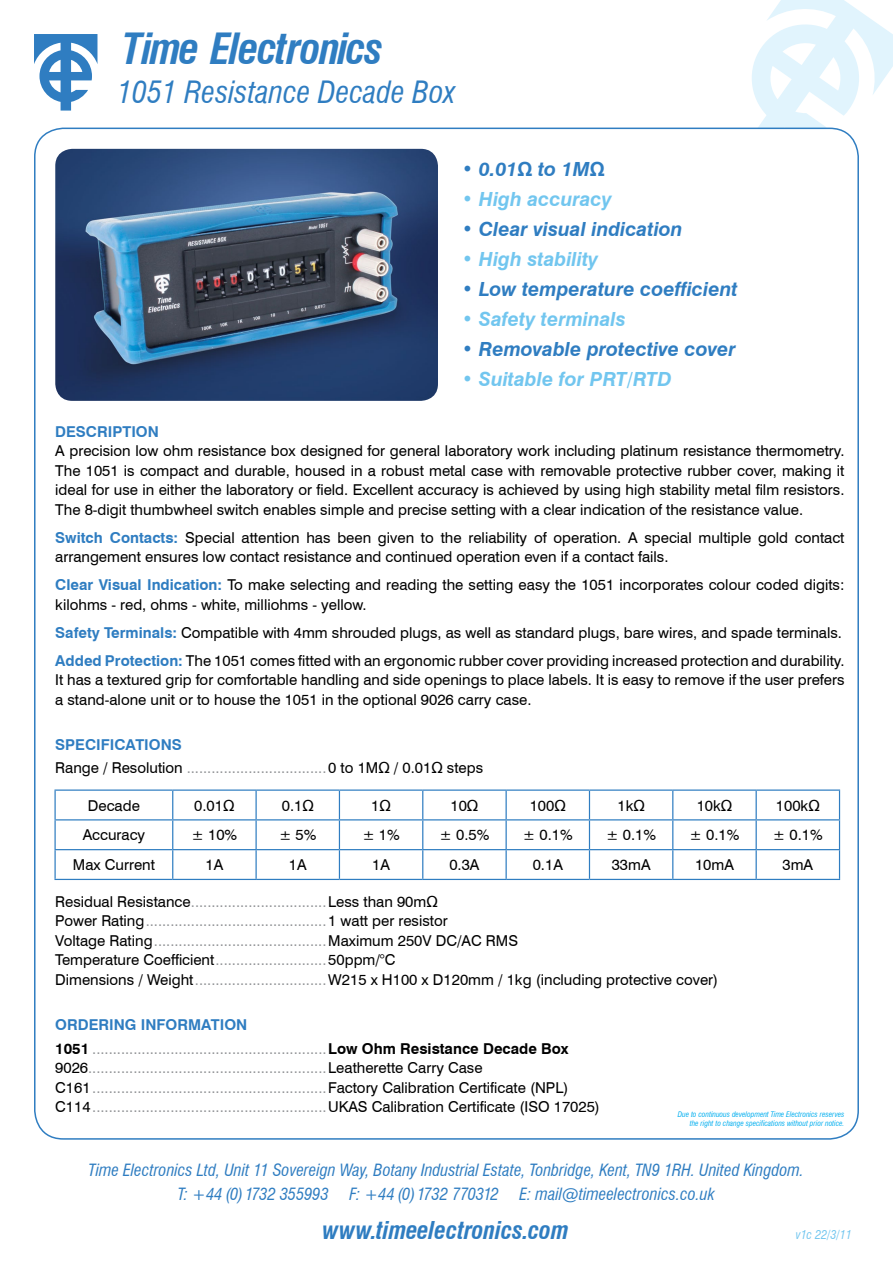
<style>
.page{position:relative;width:893px;height:1263px;background:#fff}
.page>*{position:absolute;margin:0;border:0;box-sizing:border-box;transform-origin:0 0}
.t1{font:italic 700 condensed 42px "Swiss 721 BT";letter-spacing:-.035em;color:#2f7dc1}
.t2{font:italic condensed 30px "Swiss 721 BT";color:#2f7dc1}
.t3{font:italic 700 condensed 24px "Swiss 721 BT";color:#2f7dc1}
.t4{font:italic 700 19.5px "Swiss 721 BT";color:#2f7dc1}
.t5{font:italic 700 19.5px "Swiss 721 BT";color:#72c6ef}
.t6{font:italic condensed 16.5px "Swiss 721 BT";color:#2f7dc1}
.t7{font:italic condensed 16.5px "Swiss 721 BT";letter-spacing:-.02em;color:#2f7dc1}
.t8{font:15px/19.5px "Swiss 721 BT";color:#000}
.t9{font:15px/19.5px "Swiss 721 BT";color:#939598}
.t10{font:700 15px "Swiss 721 BT";color:#2f7dc1}
.t11{font:italic condensed 12px "Swiss 721 BT";color:#72c6ef}
.t12{font:italic condensed 7.5px/9px "Swiss 721 BT";color:#00aeef;text-align:right}
.s1{font-weight:700;color:#2f7dc1}
.s2{color:#000}
.s3{color:#939598}
.s4{font-weight:700;color:#000}
</style>
<div class="page">
<svg style="left:746px;top:0;width:147px;height:142px"></svg>
<svg style="left:34px;top:34px;width:63px;height:77px"></svg>
<div style="left:35px;top:128px;width:823px;height:1011px;background:#fff;border-radius:29px"></div>
<img style="left:55px;top:149px;width:383px;height:252px">
<hr style="left:54px;top:791px;width:2px;height:28px;background:#2f7dc1">
<hr style="left:54px;top:789px;width:119px;height:2px;background:#2f7dc1">
<hr style="left:173px;top:789px;width:83px;height:2px;background:#2f7dc1">
<hr style="left:54px;top:879px;width:119px;height:1px;background:#2f7dc1">
<hr style="left:173px;top:879px;width:83px;height:1px;background:#2f7dc1">
<hr style="left:255px;top:791px;width:2px;height:28px;background:#2f7dc1">
<hr style="left:256px;top:789px;width:83px;height:2px;background:#2f7dc1">
<hr style="left:256px;top:879px;width:83px;height:1px;background:#2f7dc1">
<hr style="left:339px;top:879px;width:84px;height:1px;background:#2f7dc1">
<hr style="left:423px;top:879px;width:83px;height:1px;background:#2f7dc1">
<hr style="left:506px;top:879px;width:83px;height:1px;background:#2f7dc1">
<hr style="left:589px;top:879px;width:84px;height:1px;background:#2f7dc1">
<hr style="left:673px;top:879px;width:83px;height:1px;background:#2f7dc1">
<hr style="left:756px;top:879px;width:84px;height:1px;background:#2f7dc1">
<hr style="left:339px;top:789px;width:84px;height:2px;background:#2f7dc1">
<hr style="left:423px;top:789px;width:83px;height:2px;background:#2f7dc1">
<hr style="left:505px;top:791px;width:2px;height:28px;background:#2f7dc1">
<hr style="left:506px;top:789px;width:83px;height:2px;background:#2f7dc1">
<hr style="left:589px;top:789px;width:84px;height:2px;background:#2f7dc1">
<hr style="left:673px;top:789px;width:83px;height:2px;background:#2f7dc1">
<hr style="left:756px;top:789px;width:84px;height:2px;background:#2f7dc1">
<hr style="left:54px;top:820px;width:2px;height:29px;background:#2f7dc1">
<hr style="left:54px;top:819px;width:119px;height:1px;background:#2f7dc1">
<hr style="left:173px;top:819px;width:83px;height:1px;background:#2f7dc1">
<hr style="left:255px;top:820px;width:2px;height:29px;background:#2f7dc1">
<hr style="left:256px;top:819px;width:83px;height:1px;background:#2f7dc1">
<hr style="left:339px;top:819px;width:84px;height:1px;background:#2f7dc1">
<hr style="left:423px;top:819px;width:83px;height:1px;background:#2f7dc1">
<hr style="left:505px;top:820px;width:2px;height:29px;background:#2f7dc1">
<hr style="left:506px;top:819px;width:83px;height:1px;background:#2f7dc1">
<hr style="left:589px;top:819px;width:84px;height:1px;background:#2f7dc1">
<hr style="left:673px;top:819px;width:83px;height:1px;background:#2f7dc1">
<hr style="left:756px;top:819px;width:84px;height:1px;background:#2f7dc1">
<hr style="left:54px;top:850px;width:2px;height:29px;background:#2f7dc1">
<hr style="left:54px;top:849px;width:119px;height:1px;background:#2f7dc1">
<svg style="left:172px;top:791px;width:1px;height:88px"></svg>
<hr style="left:173px;top:849px;width:83px;height:1px;background:#2f7dc1">
<hr style="left:255px;top:850px;width:2px;height:29px;background:#2f7dc1">
<hr style="left:256px;top:849px;width:83px;height:1px;background:#2f7dc1">
<svg style="left:339px;top:791px;width:1px;height:88px"></svg>
<hr style="left:339px;top:849px;width:84px;height:1px;background:#2f7dc1">
<svg style="left:422px;top:791px;width:1px;height:88px"></svg>
<hr style="left:423px;top:849px;width:83px;height:1px;background:#2f7dc1">
<hr style="left:505px;top:850px;width:2px;height:29px;background:#2f7dc1">
<hr style="left:506px;top:849px;width:83px;height:1px;background:#2f7dc1">
<svg style="left:589px;top:791px;width:1px;height:88px"></svg>
<hr style="left:589px;top:849px;width:84px;height:1px;background:#2f7dc1">
<svg style="left:672px;top:791px;width:1px;height:88px"></svg>
<hr style="left:673px;top:849px;width:83px;height:1px;background:#2f7dc1">
<svg style="left:756px;top:791px;width:1px;height:88px"></svg>
<svg style="left:839px;top:791px;width:1px;height:88px"></svg>
<hr style="left:756px;top:849px;width:84px;height:1px;background:#2f7dc1">
<p class="t1" style="left:123px;top:24px;width:262px">Time Electronics</p>
<p class="t2" style="left:117px;top:74px;width:340px">1051 Resistance Decade Box</p>
<p class="t4" style="left:462px;top:157px;width:145px">• 0.01Ω to 1MΩ</p>
<p class="t5" style="left:462px;top:187px;width:151px">• High accuracy</p>
<p class="t4" style="left:462px;top:217px;width:222px">• Clear visual indication</p>
<p class="t5" style="left:462px;top:247px;width:138px">• High stability</p>
<p class="t4" style="left:462px;top:277px;width:277px">• Low temperature coefficient</p>
<p class="t5" style="left:462px;top:307px;width:166px">• Safety terminals</p>
<p class="t4" style="left:462px;top:337px;width:275px">• Removable protective cover</p>
<p class="t5" style="left:462px;top:367px;width:211px">• Suitable for PRT/RTD</p>
<p class="t10" style="left:55px;top:422px;width:105px">DESCRIPTION</p>
<p class="t8" style="left:55px;top:441px;width:791px;text-align:justify">A precision low ohm resistance box designed for general laboratory work including platinum resistance thermometry.<br>The 1051 is compact and durable, housed in a robust metal case with removable protective rubber cover, making it ideal for use in either the laboratory or field. Excellent accuracy is achieved by using high stability metal film resistors.<br>The 8-digit thumbwheel switch enables simple and precise setting with a clear indication of the resistance value.</p>
<p class="t8" style="left:55px;top:527px;width:791px"><span class="s1">Switch Contacts:</span> Special attention has been given to the reliability of operation. A special multiple gold contact arrangement ensures low contact resistance and continued operation even if a contact fails.</p>
<p class="t8" style="left:55px;top:575px;width:791px"><span class="s1">Clear Visual Indication:</span> To make selecting and reading the setting easy the 1051 incorporates colour coded digits: kilohms - red, ohms - white, milliohms - yellow.</p>
<p class="t8" style="left:55px;top:622px;width:788px"><span class="s1">Safety Terminals:</span> Compatible with 4mm shrouded plugs, as well as standard plugs, bare wires, and spade terminals.</p>
<p class="t8" style="left:55px;top:650px;width:791px;text-align:justify"><span class="s1">Added Protection:</span> The 1051 comes fitted with an ergonomic rubber cover providing increased protection and durability.<br>It has a textured grip for comfortable handling and side openings to place labels. It is easy to remove if the user prefers a stand-alone unit or to house the 1051 in the optional 9026 carry case.</p>
<p class="t10" style="left:55px;top:735px;width:128px">SPECIFICATIONS</p>
<p class="t9" style="left:55px;top:758px;width:429px"><span class="s2">Range / Resolution</span> ..................................<span class="s2">0 to 1MΩ / 0.01Ω steps</span></p>
<p class="t8" style="left:88px;top:795px;width:53px">Decade</p>
<p class="t8" style="left:194px;top:795px;width:42px">0.01Ω</p>
<p class="t8" style="left:282px;top:795px;width:34px">0.1Ω</p>
<p class="t8" style="left:371px;top:795px;width:21px">1Ω</p>
<p class="t8" style="left:450px;top:795px;width:29px">10Ω</p>
<p class="t8" style="left:530px;top:795px;width:38px">100Ω</p>
<p class="t8" style="left:617px;top:795px;width:29px">1kΩ</p>
<p class="t8" style="left:697px;top:795px;width:37px">10kΩ</p>
<p class="t8" style="left:776px;top:795px;width:45px">100kΩ</p>
<p class="t8" style="left:83px;top:825px;width:64px">Accuracy</p>
<p class="t8" style="left:192px;top:825px;width:47px">± 10%</p>
<p class="t8" style="left:279px;top:825px;width:39px">± 5%</p>
<p class="t8" style="left:362px;top:825px;width:39px">± 1%</p>
<p class="t8" style="left:440px;top:825px;width:51px">± 0.5%</p>
<p class="t8" style="left:523px;top:825px;width:51px">± 0.1%</p>
<p class="t8" style="left:606px;top:825px;width:51px">± 0.1%</p>
<p class="t8" style="left:690px;top:825px;width:51px">± 0.1%</p>
<p class="t8" style="left:773px;top:825px;width:51px">± 0.1%</p>
<p class="t8" style="left:73px;top:855px;width:84px">Max Current</p>
<p class="t8" style="left:206px;top:855px;width:19px">1A</p>
<p class="t8" style="left:289px;top:855px;width:19px">1A</p>
<p class="t8" style="left:372px;top:855px;width:19px">1A</p>
<p class="t8" style="left:449px;top:855px;width:32px">0.3A</p>
<p class="t8" style="left:533px;top:855px;width:32px">0.1A</p>
<p class="t8" style="left:612px;top:855px;width:40px">33mA</p>
<p class="t8" style="left:695px;top:855px;width:40px">10mA</p>
<p class="t8" style="left:782px;top:855px;width:32px">3mA</p>
<p class="t8" style="left:55px;top:891px;width:664px">Residual Resistance<span class="s3">.................................</span>Less than 90mΩ<br>Power Rating<span class="s3">............................................</span>1 watt per resistor<br>Voltage Rating<span class="s3">..........................................</span>Maximum 250V DC/AC RMS<br>Temperature Coefficient<span class="s3">...........................</span>50ppm/°C<br>Dimensions / Weight<span class="s3">................................</span>W215 x H100 x D120mm / 1kg (including protective cover)</p>
<p class="t10" style="left:55px;top:1015px;width:194px">ORDERING INFORMATION</p>
<p class="t9" style="left:55px;top:1038px;width:546px"><span class="s4">1051</span> .........................................................<span class="s4">Low Ohm Resistance Decade Box </span><span class="s2">9026</span>..........................................................<span class="s2">Leatherette Carry Case C161</span>.........................................................<span class="s2">Factory Calibration Certificate (NPL)<br>C114</span>.........................................................<span class="s2">UKAS Calibration Certificate (ISO 17025)</span></p>
<p class="t12" style="left:678px;top:1109px;width:168px">Due to continuous development Time Electronics reserves the right to change specifications without prior notice.</p>
<p class="t6" style="left:89px;top:1160px;width:716px">Time Electronics Ltd, Unit 11 Sovereign Way, Botany Industrial Estate, Tonbridge, Kent, TN9 1RH. United Kingdom.</p>
<p class="t6" style="left:178px;top:1184px;width:152px">T: +44 (0) 1732 355993</p>
<p class="t7" style="left:349px;top:1184px;width:151px">F: +44 (0) 1732 770312</p>
<p class="t6" style="left:519px;top:1184px;width:197px">E: mail@timeelectronics.co.uk</p>
<p class="t3" style="left:322px;top:1215px;width:248px">www.timeelectronics.com</p>
<p class="t11" style="left:796px;top:1228px;width:57px">v1c 22/3/11</p>
</div>
